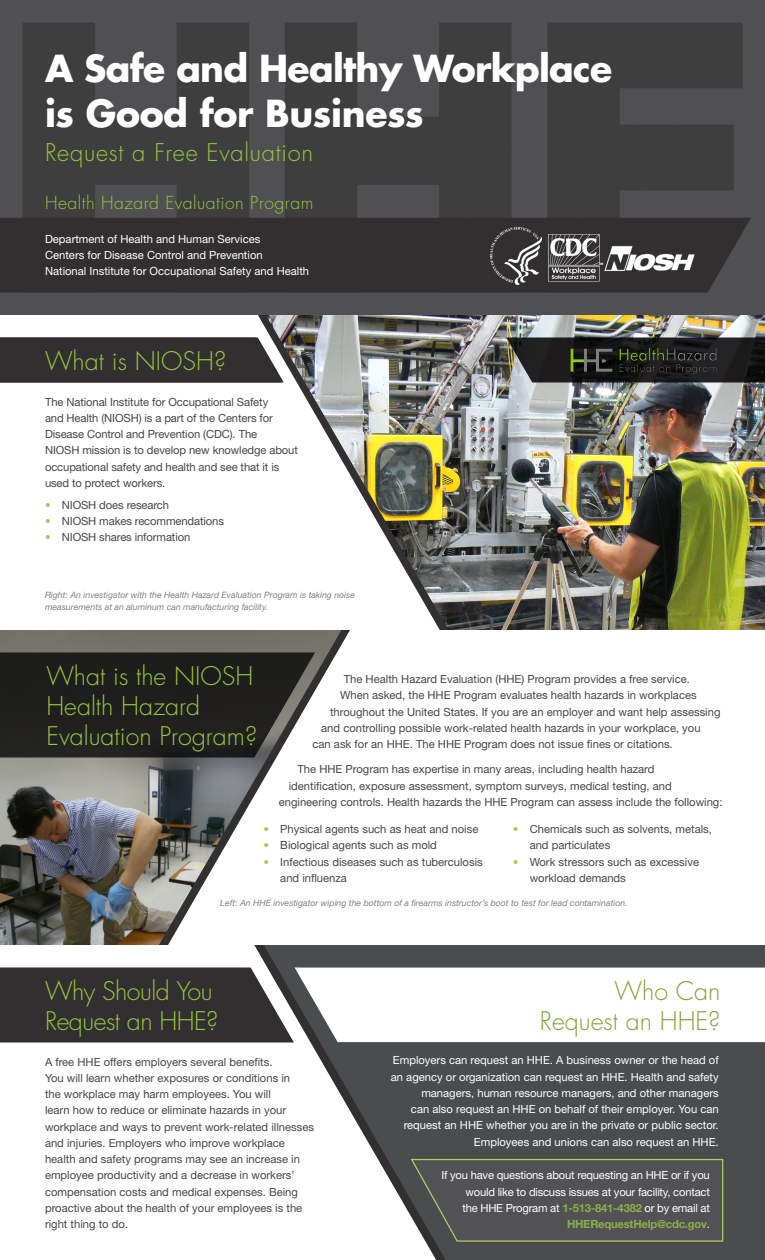
<style>
.page{position:relative;width:765px;height:1260px;background:#fff}
.page>*{position:absolute;margin:0;border:0;box-sizing:border-box;transform-origin:0 0}
.t1{font:700 36.25px/45px "Futura Std";letter-spacing:-.02em;color:#fff}
.t2{font:300 25px/30px "Futura Std";color:#99c740}
.t3{font:300 25px/30px "Futura Std";letter-spacing:-.02em;color:#99c740}
.t4{font:300 25px/30px "Futura Std";color:#7da634;text-align:right}
.t5{font:300 23.75px "Futura Std";letter-spacing:.03em;color:#99c740}
.t6{font:300 17.5px "Futura Std";letter-spacing:.03em;color:#99c740}
.Body{font:11.25px/16.2px "Helvetica Neue LT Std";color:#464748}
.Body_copy{font:11.25px/16.2px "Helvetica Neue LT Std";color:#fff;text-align:right}
.Body_White{font:11.25px/16.2px "Helvetica Neue LT Std";letter-spacing:-.02em;color:#fff;text-align:right}
.Body-2{font:11.25px/16.2px "Helvetica Neue LT Std";color:#fff}
.t7{font:italic 8.75px/12.5px "Helvetica Neue LT Std";color:#808285}
.s1{color:#a5cd57}
.s2{font-weight:700;color:#8caf4a}
</style>
<div class="page">
<svg style="left:264px;top:945px;width:501px;height:315px;fill:#4b4c4d"></svg>
<img style="left:0;top:630px;width:342px;height:315px">
<div style="left:0;top:0;width:765px;height:315px;background:#505052"></div>
<svg style="left:0;top:652px;width:315px;height:106px;background:#2c2c2a"></svg>
<svg style="left:23px;top:23px;width:226px;height:195px;fill:#3e3e3f"></svg>
<svg style="left:285px;top:23px;width:227px;height:195px;fill:#3e3e3f"></svg>
<div style="left:285px;top:23px;width:64px;height:110px;background:#3e3e3f"></div>
<div style="left:439px;top:143px;width:73px;height:75px;background:#3e3e3f"></div>
<svg style="left:547px;top:23px;width:195px;height:270px"></svg>
<div style="left:0;top:218px;width:751px;height:74px;background:#312f30"></div>
<img style="left:266px;top:315px;width:499px;height:315px">
<svg style="left:506px;top:338px;width:259px;height:44px;background:#272626"></svg>
<div style="left:0;top:338px;width:284px;height:44px;background:#312f30"></div>
<svg style="left:0;top:968px;width:765px;height:75px"></svg>
<svg style="left:410px;top:1158px;width:314px;height:84px;background:#555755"></svg>
<img style="left:568px;top:344px;width:152px;height:33px">
<img style="left:485px;top:225px;width:215px;height:63px">
<p class="t1" style="left:45px;top:46px;width:569px">A Safe and Healthy Workplace is Good for Business</p>
<p class="t5" style="left:45px;top:138px;width:270px">Request a Free Evaluation</p>
<p class="t6" style="left:45px;top:192px;width:270px">Health Hazard Evaluation Program</p>
<p class="Body-2" style="left:45px;top:230px;width:266px">Department of Health and Human Services<br>Centers for Disease Control and Prevention<br>National Institute for Occupational Safety and Health</p>
<h1 class="t2" style="left:45px;top:347px;width:183px">What is NIOSH?</h1>
<h2 class="Body" style="left:45px;top:393px;width:254px">The National Institute for Occupational Safety<br>and Health (NIOSH) is a part of the Centers for Disease Control and Prevention (CDC). The<br>NIOSH mission is to develop new knowledge about occupational safety and health and see that it is used to protect workers.</h2>
<p class="Body" style="left:45px;top:496px;width:126px"><span class="s1">•</span> NIOSH does research</p>
<p class="Body" style="left:45px;top:513px;width:181px"><span class="s1">•</span> NIOSH makes recommendations</p>
<p class="Body" style="left:45px;top:529px;width:147px"><span class="s1">•</span> NIOSH shares information</p>
<p class="t7" style="left:45px;top:588px;width:312px">Right: An investigator with the Health Hazard Evaluation Program is taking noise measurements at an aluminum can manufacturing facility.</p>
<h1 class="t2" style="left:46px;top:662px;width:212px">What is the NIOSH<br>Health Hazard<br>Evaluation Program?</h1>
<p class="Body" style="left:344px;top:671px;width:348px">The Health Hazard Evaluation (HHE) Program provides a free service.</p>
<p class="Body" style="left:340px;top:687px;width:358px">When asked, the HHE Program evaluates health hazards in workplaces</p>
<p class="Body" style="left:330px;top:703px;width:392px">throughout the United States. If you are an employer and want help assessing</p>
<p class="Body" style="left:321px;top:720px;width:381px">and controlling possible work-related health hazards in your workplace, you</p>
<p class="Body" style="left:312px;top:736px;width:362px">can ask for an HHE. The HHE Program does not issue fines or citations.</p>
<p class="Body" style="left:298px;top:761px;width:358px">The HHE Program has expertise in many areas, including health hazard</p>
<p class="Body" style="left:289px;top:777px;width:385px">identification, exposure assessment, symptom surveys, medical testing, and</p>
<p class="Body" style="left:279px;top:794px;width:445px">engineering controls. Health hazards the HHE Program can assess include the following:</p>
<p class="Body" style="left:263px;top:821px;width:217px"><span class="s1">•</span> Physical agents such as heat and noise</p>
<p class="Body" style="left:263px;top:837px;width:175px"><span class="s1">•</span> Biological agents such as mold</p>
<p class="Body" style="left:280px;top:853px;width:204px;text-indent:-17px"><span class="s1">•</span> Infectious diseases such as tuberculosis and influenza</p>
<p class="Body" style="left:530px;top:821px;width:184px;text-indent:-17px"><span class="s1">•</span> Chemicals such as solvents, metals, and particulates</p>
<p class="Body" style="left:530px;top:853px;width:171px;text-indent:-17px"><span class="s1">•</span> Work stressors such as excessive workload demands</p>
<p class="t7" style="left:220px;top:897px;width:409px">Left: An HHE investigator wiping the bottom of a firearms instructor’s boot to test for lead contamination.</p>
<h1 class="t3" style="left:45px;top:977px;width:175px">Why Should You<br>Request an HHE?</h1>
<h1 class="t4" style="left:540px;top:977px;width:182px">Who Can<br>Request an HHE?</h1>
<p class="Body" style="left:45px;top:1053px;width:271px">A free HHE offers employers several benefits.<br>You will learn whether exposures or conditions in<br>the workplace may harm employees. You will<br>learn how to reduce or eliminate hazards in your workplace and ways to prevent work-related illnesses and injuries. Employers who improve workplace health and safety programs may see an increase in employee productivity and a decrease in workers’ compensation costs and medical expenses. Being proactive about the health of your employees is the right thing to do.</p>
<p class="Body_copy" style="left:391px;top:1052px;width:329px">Employers can request an HHE. A business owner or the head of an agency or organization can request an HHE. Health and safety managers, human resource managers, and other managers<br>can also request an HHE on behalf of their employer. You can request an HHE whether you are in the private or public sector.<br>Employees and unions can also request an HHE.</p>
<p class="Body_White" style="left:442px;top:1167px;width:270px">If you have questions about requesting an HHE or if you would like to discuss issues at your facility, contact<br>the HHE Program at <span class="s2">1-513-841-4382</span> or by email at <span class="s2">HHERequestHelp@cdc.gov</span>.</p>
</div>
